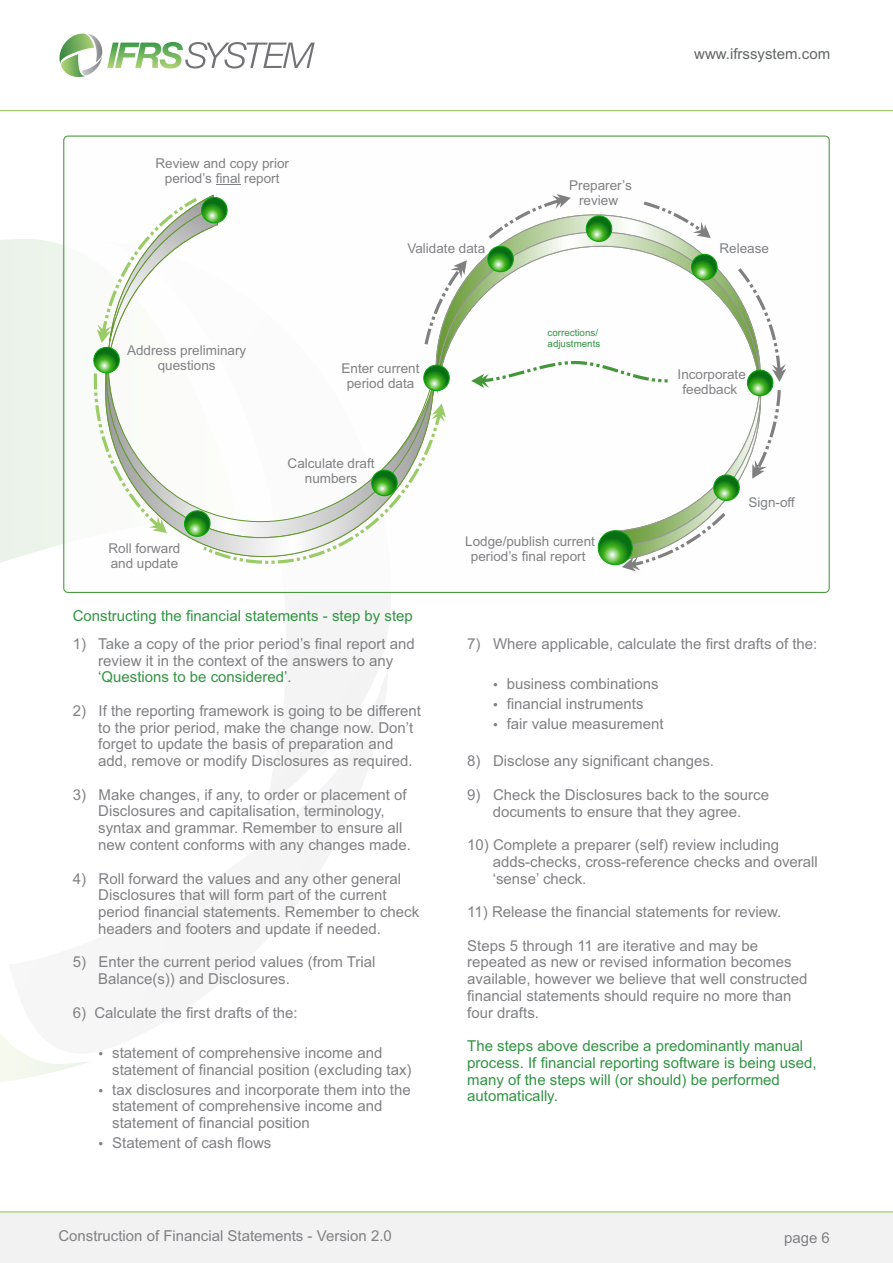
<style>
.page{position:relative;width:893px;height:1263px;background:#fff}
.page>*{position:absolute;margin:0;border:0;box-sizing:border-box;transform-origin:0 0}
.t1{font:15px/16.8px "Arial";color:#808184}
.t2{font:15px/16.8px "Arial";color:#329444}
.t3{font:15px "Arial";color:#626466}
.t4{font:13.5px/15.1px "Arial";color:#808184;text-align:center}
.t5{font:9.75px/10.9px "Arial";color:#329444}
.s1{color:#329444}
.s2{color:#727376}
</style>
<div class="page">
<div style="left:0;top:1212px;width:893px;height:51px;background:#f2f2f2"></div>
<div style="left:0;top:1211px;width:893px;height:52px;border:1px solid #f2f2f2"></div>
<hr style="left:0;top:110px;width:893px;height:1px;background:#9c6">
<hr style="left:0;top:1211px;width:893px;height:1px;background:#9c6">
<svg style="left:60px;top:34px;width:255px;height:43px"></svg>
<div style="left:286px;top:593px;width:105px;height:74px;background:#f4f4f4"></div>
<svg style="left:268px;top:667px;width:120px;height:256px"></svg>
<div style="left:0;top:239px;width:63px;height:324px;background:#ecf3ea"></div>
<svg style="left:0;top:1034px;width:88px;height:48px"></svg>
<svg style="left:216px;top:184px;width:25px;height:1px"></svg>
<svg style="left:93px;top:194px;width:693px;height:377px"></svg>
<p class="t4" style="left:155px;top:157px;width:135px">Review and copy prior period’s final report</p>
<p class="t4" style="left:127px;top:344px;width:121px">Address preliminary questions</p>
<p class="t4" style="left:407px;top:242px;width:79px">Validate data</p>
<p class="t4" style="left:342px;top:362px;width:80px">Enter current period data</p>
<p class="t4" style="left:288px;top:457px;width:89px">Calculate draft numbers</p>
<p class="t4" style="left:569px;top:179px;width:64px">Preparer’s review</p>
<p class="t5" style="left:548px;top:328px;width:54px">corrections/ adjustments</p>
<p class="t4" style="left:108px;top:542px;width:74px;text-align:left">Roll forward and update</p>
<p class="t4" style="left:465px;top:535px;width:131px">Lodge/publish current period’s final report</p>
<p class="t3" style="left:694px;top:48px;width:137px">www.ifrssystem.com</p>
<p class="t4" style="left:719px;top:242px;width:51px">Release</p>
<p class="t4" style="left:678px;top:368px;width:70px">Incorporate feedback</p>
<p class="t4" style="left:748px;top:495px;width:48px">Sign-off</p>
<p class="t2" style="left:73px;top:609px;width:342px">Constructing the financial statements - step by step</p>
<p class="t1" style="left:98px;top:637px;width:318px;text-indent:-26px">1) Take a copy of the prior period’s final report and review it in the context of the answers to any <span class="s1">‘Questions to be considered’</span><span class="s2">.</span></p>
<p class="t1" style="left:98px;top:704px;width:324px;text-indent:-26px">2) If the reporting framework is going to be different to the prior period, make the change now. Don’t forget to update the basis of preparation and add, remove or modify Disclosures as required.</p>
<p class="t1" style="left:98px;top:787px;width:314px;text-indent:-26px">3) Make changes, if any, to order or placement of Disclosures and capitalisation, terminology, syntax and grammar. Remember to ensure all new content conforms with any changes made.</p>
<p class="t1" style="left:98px;top:871px;width:322px;text-indent:-26px">4) Roll forward the values and any other general Disclosures that will form part of the current period financial statements. Remember to check headers and footers and update if needed.</p>
<p class="t1" style="left:98px;top:955px;width:279px;text-indent:-26px">5) Enter the current period values (from Trial<br>Balance(s)) and Disclosures.</p>
<p class="t1" style="left:73px;top:1005px;width:227px">6) Calculate the first drafts of the:</p>
<p class="t1" style="left:112px;top:1045px;width:301px">statement of comprehensive income and statement of financial position (excluding tax)</p>
<p class="t1" style="left:112px;top:1082px;width:300px">tax disclosures and incorporate them into the statement of comprehensive income and statement of financial position</p>
<p class="t1" style="left:112px;top:1136px;width:161px">Statement of cash flows</p>
<p class="t1" style="left:58px;top:1229px;width:335px">Construction of Financial Statements - Version 2.0</p>
<p class="t1" style="left:467px;top:637px;width:352px">7) Where applicable, calculate the first drafts of the:</p>
<p class="t1" style="left:507px;top:675px;width:158px;line-height:20.1px">business combinations financial instruments fair value measurement</p>
<p class="t1" style="left:467px;top:754px;width:248px">8) Disclose any significant changes.</p>
<p class="t1" style="left:467px;top:787px;width:303px;text-align:center">9) Check the Disclosures back to the source documents to ensure that they agree.</p>
<p class="t1" style="left:493px;top:838px;width:327px;text-indent:-26px">10) Complete a preparer (self) review including adds-checks, cross-reference checks and overall ‘sense’ check.</p>
<p class="t1" style="left:467px;top:905px;width:316px">11) Release the financial statements for review.</p>
<p class="t1" style="left:467px;top:938px;width:342px">Steps 5 through 11 are iterative and may be repeated as new or revised information becomes available, however we believe that well constructed financial statements should require no more than four drafts.</p>
<p class="t2" style="left:467px;top:1039px;width:351px">The steps above describe a predominantly manual process. If financial reporting software is being used, many of the steps will (or should) be performed automatically.</p>
<p class="t1" style="left:784px;top:1230px;width:47px">page 6</p>
</div>
